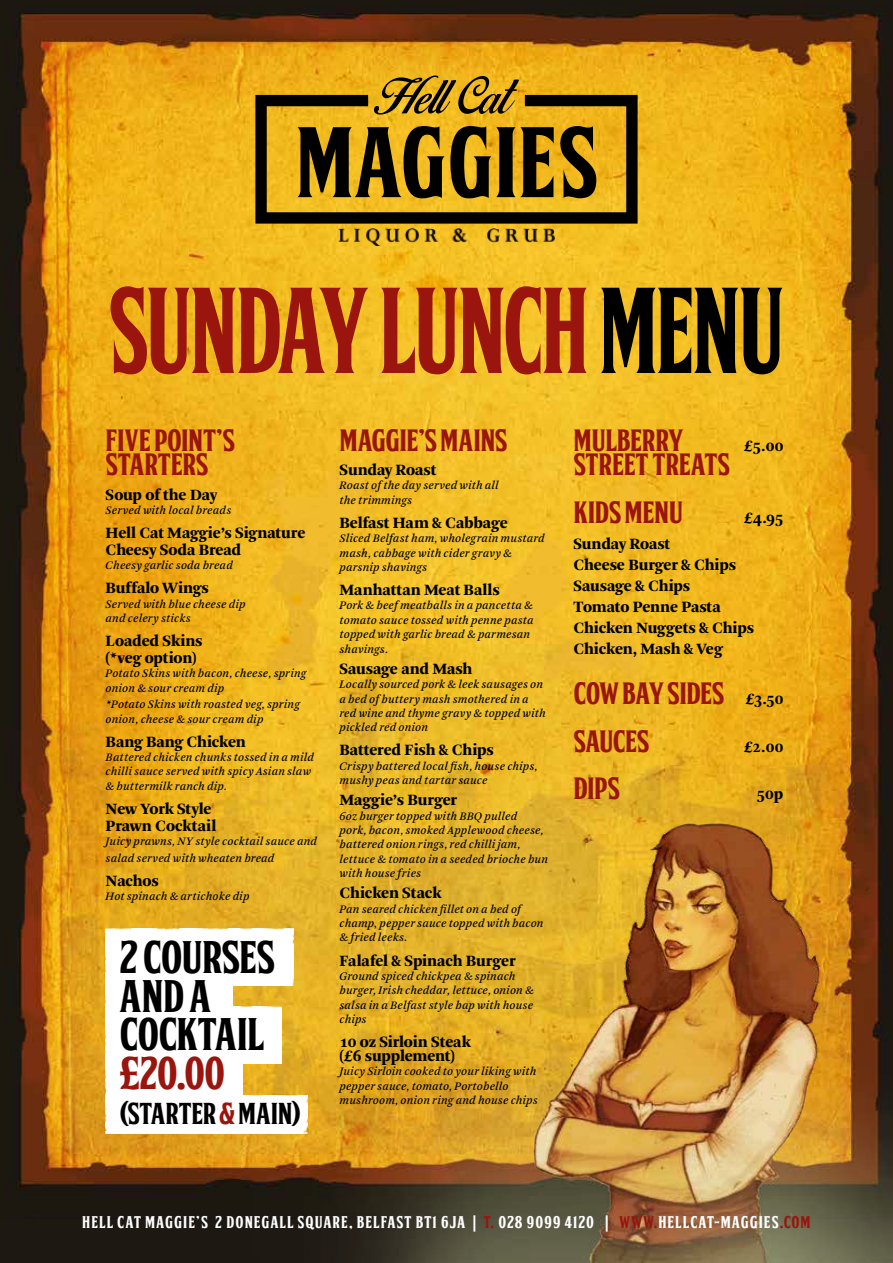
<style>
.page{position:relative;width:893px;height:1263px;background:#fff}
.page>*{position:absolute;margin:0;border:0;box-sizing:border-box;transform-origin:0 0}
.t1{font:117.45px "FTYSKORZHENNCV";letter-spacing:-.035em;color:#99150e;scale:.83 1}
.t2{font:96.3px "FTYSKORZHENNCV";color:#000}
.t3{font:44.4px/38.8px "FTYSKORZHENNCV";letter-spacing:-.02em;color:#000}
.t4{font:44.4px "FTYSKORZHENNCV";color:#99150e}
.t5{font:30px/47.8px "FTYSKORZHENNCV";letter-spacing:-.015em;color:#99150e}
.t6{font:29.4px "FTYSKORZHENNCV";letter-spacing:-.015em;color:#000}
.t7{font:900 16.5px/21px "Arnhem";letter-spacing:-.005em;color:#000}
.t8{font:16.5px "FTYSKORZHENNCV";letter-spacing:.06em;color:#fff}
.t9{font:italic 12px/14.4px "Arnhem Normal";letter-spacing:.01em;color:#000}
.s1{color:#000}
.s2{color:#99150e}
.s3{font-family:"Arnhem";font-weight:900;font-size:16.5px;color:#000}
</style>
<div class="page">
<img style="left:0;top:0;width:893px;height:1219px">
<div style="left:0;top:1219px;width:893px;height:44px;background:#1e1813"></div>
<svg style="left:374px;top:75px;width:145px;height:20px;background:#b58b16"></svg>
<svg style="left:255px;top:95px;width:383px;height:129px;background:#bf9319"></svg>
<img style="left:338px;top:229px;width:216px;height:16px">
<img style="left:106px;top:660px;width:787px;height:603px">
<img style="left:106px;top:1095px;width:201px;height:38px">
<h2 class="t2" style="left:295px;top:96px;width:305px">MAGGIES</h2>
<h1 class="t1" style="left:108px;top:250px;width:817px">SUNDAY LUNCH <span class="s1">MENU</span></h1>
<h3 class="t5" style="left:106px;top:427px;width:131px;line-height:24.6px">FIVE POINT’S<br>STARTERS</h3>
<h3 class="t7" style="left:106px;top:484px;width:113px">Soup of the Day</h3>
<p class="t9" style="left:106px;top:503px;width:127px">Served with local breads</p>
<h3 class="t7" style="left:106px;top:525px;width:201px;line-height:16.8px">Hell Cat Maggie’s Signature<br>Cheesy Soda Bread</h3>
<p class="t9" style="left:106px;top:558px;width:129px">Cheesy garlic soda bread</p>
<h3 class="t7" style="left:106px;top:578px;width:105px">Buffalo Wings</h3>
<p class="t9" style="left:106px;top:597px;width:141px">Served with blue cheese dip and celery sticks</p>
<h3 class="t7" style="left:106px;top:633px;width:98px;line-height:16.8px">Loaded Skins (*veg option)</h3>
<p class="t9" style="left:106px;top:666px;width:202px">Potato Skins with bacon, cheese, spring onion &amp; sour cream dip</p>
<p class="t9" style="left:106px;top:697px;width:196px">*Potato Skins with roasted veg, spring onion, cheese &amp; sour cream dip</p>
<h3 class="t7" style="left:106px;top:731px;width:142px">Bang Bang Chicken</h3>
<p class="t9" style="left:106px;top:750px;width:210px">Battered chicken chunks tossed in a mild chilli sauce served with spicy Asian slaw &amp; buttermilk ranch dip.</p>
<h3 class="t7" style="left:106px;top:800px;width:112px;line-height:16.8px">New York Style<br>Prawn Cocktail</h3>
<p class="t9" style="left:106px;top:833px;width:213px;line-height:16.5px">Juicy prawns, NY style cocktail sauce and salad served with wheaten bread</p>
<h3 class="t7" style="left:106px;top:870px;width:55px">Nachos</h3>
<p class="t9" style="left:106px;top:889px;width:145px">Hot spinach &amp; artichoke dip</p>
<h3 class="t3" style="left:119px;top:936px;width:157px">2 COURSES<br>AND A<br>COCKTAIL</h3>
<h3 class="t4" style="left:119px;top:1043px;width:107px">£20.00</h3>
<h3 class="t6" style="left:119px;top:1093px;width:183px">(STARTER <span class="s2">&amp;</span> MAIN)</h3>
<h3 class="t5" style="left:339px;top:415px;width:170px">MAGGIE’S MAINS</h3>
<h3 class="t7" style="left:339px;top:459px;width:98px">Sunday Roast</h3>
<p class="t9" style="left:339px;top:478px;width:161px">Roast of the day served with all the trimmings</p>
<h3 class="t7" style="left:339px;top:512px;width:170px">Belfast Ham &amp; Cabbage</h3>
<p class="t9" style="left:339px;top:531px;width:207px">Sliced Belfast ham, wholegrain mustard mash, cabbage with cider gravy &amp; parsnip shavings</p>
<h3 class="t7" style="left:339px;top:579px;width:162px">Manhattan Meat Balls</h3>
<p class="t9" style="left:339px;top:599px;width:196px">Pork &amp; beef meatballs in a pancetta &amp; tomato sauce tossed with penne pasta topped with garlic bread &amp; parmesan shavings.</p>
<h3 class="t7" style="left:339px;top:658px;width:134px">Sausage and Mash</h3>
<p class="t9" style="left:339px;top:677px;width:208px">Locally sourced pork &amp; leek sausages on a bed of buttery mash smothered in a red wine and thyme gravy &amp; topped with pickled red onion</p>
<h3 class="t7" style="left:339px;top:740px;width:156px">Battered Fish &amp; Chips</h3>
<p class="t9" style="left:339px;top:759px;width:200px">Crispy battered local fish, house chips, mushy peas and tartar sauce</p>
<h3 class="t7" style="left:339px;top:790px;width:119px">Maggie’s Burger</h3>
<p class="t9" style="left:339px;top:809px;width:210px">6oz burger topped with BBQ pulled<br>pork, bacon, smoked Applewood cheese, battered onion rings, red chilli jam, lettuce &amp; tomato in a seeded brioche bun with house fries</p>
<h3 class="t7" style="left:339px;top:883px;width:103px">Chicken Stack</h3>
<p class="t9" style="left:339px;top:902px;width:206px">Pan seared chicken fillet on a bed of champ, pepper sauce topped with bacon &amp; fried leeks.</p>
<h3 class="t7" style="left:339px;top:950px;width:177px">Falafel &amp; Spinach Burger</h3>
<p class="t9" style="left:339px;top:969px;width:196px">Ground spiced chickpea &amp; spinach burger, Irish cheddar, lettuce, onion &amp; salsa in a Belfast style bap with house chips</p>
<h3 class="t7" style="left:339px;top:1035px;width:133px;line-height:13.8px">10 oz Sirloin Steak (£6 supplement)</h3>
<p class="t9" style="left:339px;top:1064px;width:200px">Juicy Sirloin cooked to your liking with pepper sauce, tomato, Portobello mushroom, onion ring and house chips</p>
<h3 class="t5" style="left:573px;top:415px;width:112px">MULBERRY</h3>
<h3 class="t7" style="left:744px;top:435px;width:41px">£5.00</h3>
<h3 class="t5" style="left:573px;top:440px;width:158px">STREET TREATS<br>KIDS MENU</h3>
<h3 class="t7" style="left:744px;top:508px;width:41px">£4.95</h3>
<h3 class="t7" style="left:573px;top:533px;width:182px">Sunday Roast<br>Cheese Burger &amp; Chips<br>Sausage &amp; Chips<br>Tomato Penne Pasta<br>Chicken Nuggets &amp; Chips<br>Chicken, Mash &amp; Veg</h3>
<h3 class="t5" style="left:573px;top:668px;width:211px">COW BAY SIDES <span class="s3">£3.50<br></span>SAUCES</h3>
<h3 class="t7" style="left:744px;top:736px;width:41px">£2.00</h3>
<h3 class="t5" style="left:573px;top:764px;width:48px">DIPS</h3>
<h3 class="t7" style="left:757px;top:784px;width:28px">50p</h3>
<h3 class="t8" style="left:82px;top:1210px;width:730px">HELL CAT MAGGIE’S 2 DONEGALL SQUARE, BELFAST BT1 6JA | <span class="s2">T.</span> 028 9099 4120 | <span class="s2">WWW.</span>HELLCAT-MAGGIES<span class="s2">.COM</span></h3>
</div>
